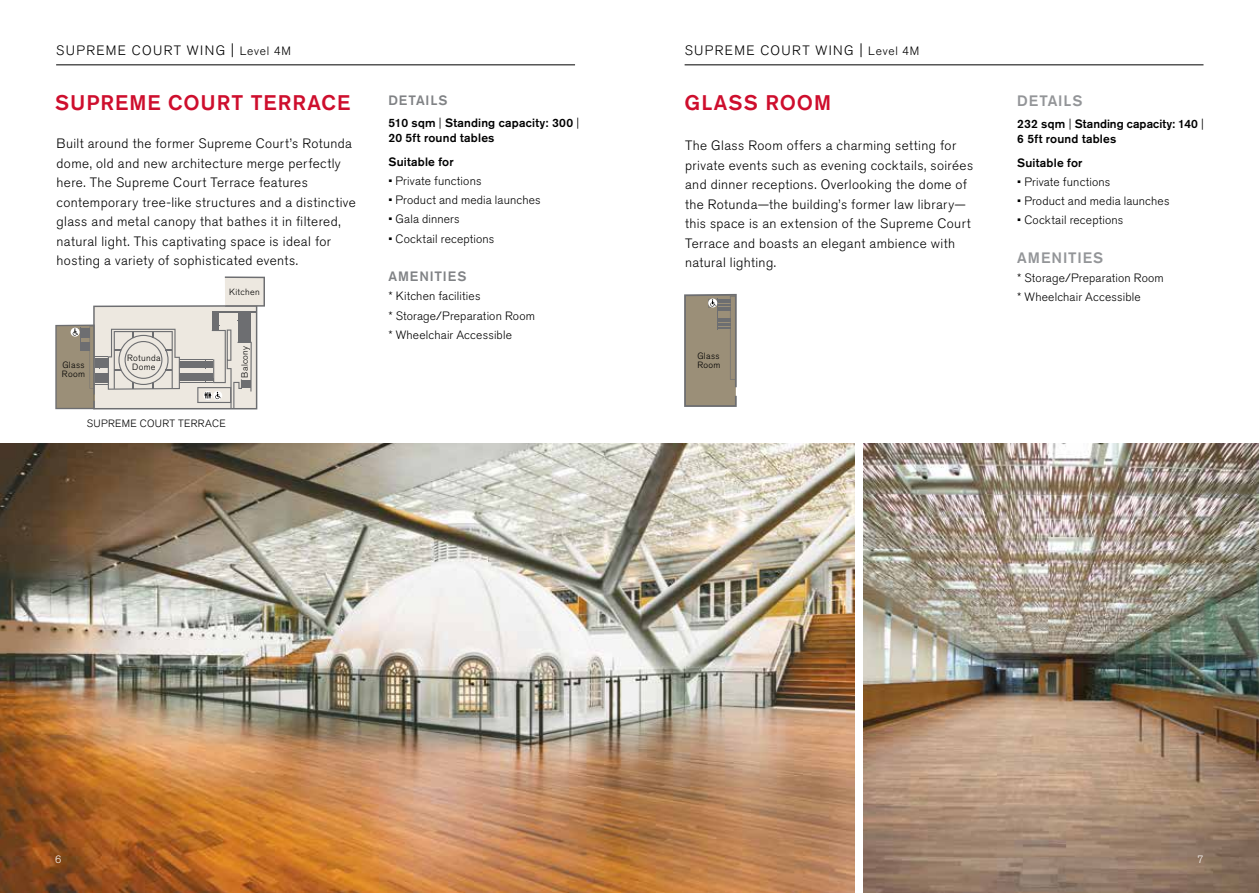
<style>
.page{position:relative;width:1259px;height:893px;background:#fff}
.page>*{position:absolute;margin:0;border:0;box-sizing:border-box;transform-origin:0 0}
.t1{font:500 21px "Akzidenz Grotesk Std";letter-spacing:.05em;color:#ce0e2d}
.t2{font:500 15px "Akzidenz Grotesk Std";letter-spacing:.06em;color:#939598}
.t3{font:300 13.5px/19.5px "Akzidenz Grotesk Std";letter-spacing:.03em;color:#000}
.t4{font:300 13.5px "Akzidenz Grotesk Std";letter-spacing:.105em;color:#000}
.t5{font:500 13.5px "Akzidenz Grotesk Std";letter-spacing:.065em;color:#808285}
.t6{font:300 12px/19.2px "Akzidenz Grotesk Std";letter-spacing:.015em;color:#000}
.t7{font:500 12px/15px "Akzidenz Grotesk Std";letter-spacing:.015em;color:#000}
.t8{font:300 10.5px "Akzidenz Grotesk Std";letter-spacing:.03em;color:#000}
.t9{font:300 10.5px "Akzidenz Grotesk Std";color:#fff}
.t10{font:300 9px/9px "Akzidenz Grotesk Std";letter-spacing:.035em;color:#000}
.s1{font-size:15px}
.s2{font-size:12px}
.s3{font-weight:300}
</style>
<div class="page">
<hr style="left:56px;top:65px;width:519px;height:1px;background:#000">
<img style="left:0;top:443px;width:854px;height:450px">
<hr style="left:684px;top:65px;width:519px;height:1px;background:#000">
<img style="left:863px;top:443px;width:396px;height:450px">
<svg style="left:55px;top:276px;width:210px;height:133px"></svg>
<svg style="left:684px;top:294px;width:52px;height:113px"></svg>
<p class="t4" style="left:56px;top:42px;width:236px">SUPREME COURT WING <span class="s1">|</span> <span class="s2">Level 4M</span></p>
<p class="t4" style="left:684px;top:42px;width:236px">SUPREME COURT WING <span class="s1">|</span> <span class="s2">Level 4M</span></p>
<h1 class="t1" style="left:55px;top:90px;width:296px">SUPREME COURT TERRACE</h1>
<p class="t3" style="left:57px;top:134px;width:301px">Built around the former Supreme Court’s Rotunda dome, old and new architecture merge perfectly here. The Supreme Court Terrace features contemporary tree-like structures and a distinctive glass and metal canopy that bathes it in filtered, natural light. This captivating space is ideal for hosting a variety of sophisticated events.</p>
<p class="t10" style="left:229px;top:287px;width:32px">Kitchen</p>
<p class="t5" style="left:388px;top:92px;width:61px">DETAILS</p>
<p class="t7" style="left:388px;top:115px;width:192px">510 sqm <span class="s3">|</span> Standing capacity: 300 <span class="s3">|<br></span>20 5ft round tables</p>
<p class="t7" style="left:388px;top:154px;width:67px">Suitable for</p>
<p class="t6" style="left:388px;top:171px;width:95px">• Private functions</p>
<p class="t6" style="left:388px;top:190px;width:154px">• Product and media launches</p>
<p class="t6" style="left:388px;top:210px;width:73px">• Gala dinners</p>
<p class="t6" style="left:388px;top:229px;width:107px">• Cocktail receptions</p>
<p class="t5" style="left:388px;top:268px;width:79px">AMENITIES</p>
<p class="t6" style="left:388px;top:287px;width:148px">* Kitchen facilities<br>* Storage/Preparation Room * Wheelchair Accessible</p>
<h1 class="t1" style="left:684px;top:90px;width:148px">GLASS ROOM</h1>
<p class="t3" style="left:685px;top:136px;width:290px">The Glass Room offers a charming setting for private events such as evening cocktails, soirées and dinner receptions. Overlooking the dome of the Rotunda—the building’s former law library— this space is an extension of the Supreme Court Terrace and boasts an elegant ambience with natural lighting.</p>
<p class="t10" style="left:240px;top:378px;width:33px;rotate:-90deg">Balcony</p>
<p class="t10" style="left:62px;top:361px;width:24px">Glass<br>Room</p>
<p class="t10" style="left:127px;top:353px;width:35px;text-align:center">Rotunda<br>Dome</p>
<p class="t10" style="left:697px;top:351px;width:24px">Glass<br>Room</p>
<p class="t8" style="left:87px;top:418px;width:140px">SUPREME COURT TERRACE</p>
<p class="t2" style="left:1017px;top:91px;width:67px">DETAILS</p>
<p class="t7" style="left:1017px;top:116px;width:188px">232 sqm <span class="s3">|</span> Standing capacity: 140 <span class="s3">|<br></span>6 5ft round tables</p>
<p class="t7" style="left:1017px;top:155px;width:67px">Suitable for</p>
<p class="t6" style="left:1017px;top:172px;width:95px">• Private functions</p>
<p class="t6" style="left:1017px;top:192px;width:154px">• Product and media launches</p>
<p class="t6" style="left:1017px;top:211px;width:107px">• Cocktail receptions</p>
<p class="t2" style="left:1017px;top:248px;width:88px">AMENITIES</p>
<p class="t6" style="left:1017px;top:269px;width:148px">* Storage/Preparation Room * Wheelchair Accessible</p>
<p class="t9" style="left:55px;top:854px;width:8px">6</p>
<p class="t9" style="left:1197px;top:854px;width:8px">7</p>
</div>
